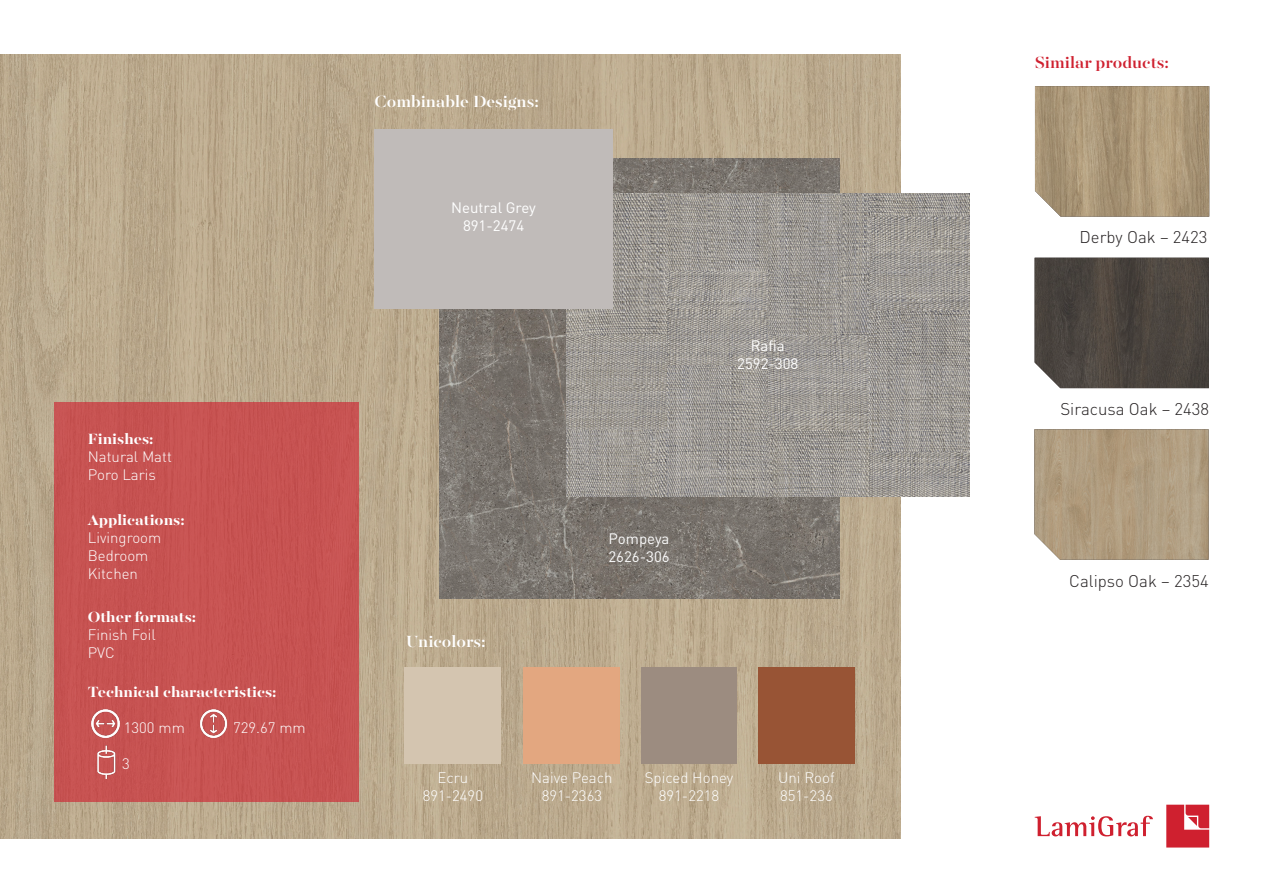
<style>
.page{position:relative;width:1263px;height:893px;background:#fff}
.page>*{position:absolute;margin:0;border:0;box-sizing:border-box;transform-origin:0 0}
.t1{font:500 18px "Majesti Banner";color:#fff}
.t2{font:500 18px "Majesti Banner";color:#cf202f}
.t3{font:300 16.8px "DIN Pro";color:#231f20}
.t4{font:700 16.5px "Majesti Banner";color:#fff}
.t5{font:300 15px "DIN Pro";color:#fff}
.t6{font:15px "DIN Pro";color:#fff}
.t7{font:15px "DIN Pro";color:#fafafa}
</style>
<div class="page">
<img style="left:0;top:54px;width:901px;height:785px">
<img style="left:439px;top:158px;width:400px;height:441px">
<div style="left:54px;top:402px;width:305px;height:399px;background:#c75352"></div>
<div style="left:759px;top:668px;width:95px;height:95px;background:#985435"></div>
<div style="left:524px;top:668px;width:95px;height:95px;background:#e3a780"></div>
<div style="left:641px;top:668px;width:96px;height:95px;background:#9c8c80"></div>
<div style="left:405px;top:668px;width:96px;height:95px;background:#d4c5b0"></div>
<svg style="left:1035px;top:816px;width:118px;height:20px"></svg>
<svg style="left:1166px;top:805px;width:43px;height:42px;background:#d43946"></svg>
<img style="left:566px;top:194px;width:403px;height:302px">
<div style="left:375px;top:130px;width:238px;height:178px;background:#c0bbb9"></div>
<img style="left:1035px;top:86px;width:174px;height:131px">
<img style="left:1035px;top:258px;width:174px;height:130px">
<img style="left:91px;top:709px;width:29px;height:29px">
<img style="left:200px;top:709px;width:28px;height:29px">
<img style="left:97px;top:745px;width:19px;height:33px">
<img style="left:1034px;top:429px;width:175px;height:131px">
<p class="t4" style="left:88px;top:428px;width:67px">Finishes:</p>
<p class="t5" style="left:88px;top:446px;width:86px">Natural Matt</p>
<p class="t5" style="left:88px;top:464px;width:70px">Poro Laris</p>
<p class="t4" style="left:88px;top:509px;width:98px">Applications:</p>
<p class="t5" style="left:88px;top:527px;width:75px">Livingroom</p>
<p class="t5" style="left:88px;top:545px;width:62px">Bedroom</p>
<p class="t5" style="left:88px;top:563px;width:52px">Kitchen</p>
<p class="t4" style="left:88px;top:606px;width:110px">Other formats:</p>
<p class="t5" style="left:88px;top:625px;width:70px">Finish Foil</p>
<p class="t5" style="left:88px;top:643px;width:28px">PVC</p>
<p class="t4" style="left:88px;top:681px;width:190px">Technical characteristics:</p>
<p class="t5" style="left:124px;top:717px;width:63px">1300 mm</p>
<p class="t5" style="left:233px;top:717px;width:74px">729.67 mm</p>
<p class="t5" style="left:122px;top:753px;width:9px">3</p>
<p class="t1" style="left:375px;top:89px;width:166px">Combinable Designs:</p>
<p class="t6" style="left:451px;top:197px;width:86px">Neutral Grey</p>
<p class="t6" style="left:463px;top:215px;width:63px">891-2474</p>
<p class="t1" style="left:406px;top:630px;width:81px">Unicolors:</p>
<p class="t7" style="left:609px;top:528px;width:62px">Pompeya</p>
<p class="t7" style="left:608px;top:546px;width:63px">2626-306</p>
<p class="t6" style="left:751px;top:335px;width:36px">Rafia</p>
<p class="t6" style="left:737px;top:353px;width:63px">2592-308</p>
<p class="t5" style="left:437px;top:768px;width:32px">Ecru</p>
<p class="t5" style="left:423px;top:786px;width:62px">891-2490</p>
<p class="t5" style="left:531px;top:768px;width:83px">Naive Peach</p>
<p class="t5" style="left:542px;top:786px;width:62px">891-2363</p>
<p class="t5" style="left:645px;top:768px;width:90px">Spiced Honey</p>
<p class="t5" style="left:659px;top:786px;width:62px">891-2218</p>
<p class="t5" style="left:778px;top:768px;width:58px">Uni Roof</p>
<p class="t5" style="left:780px;top:786px;width:54px">851-236</p>
<p class="t2" style="left:1035px;top:50px;width:136px">Similar products:</p>
<p class="t3" style="left:1079px;top:226px;width:130px">Derby Oak – 2423</p>
<p class="t3" style="left:1060px;top:398px;width:150px">Siracusa Oak – 2438</p>
<p class="t3" style="left:1069px;top:569px;width:141px">Calipso Oak – 2354</p>
</div>
